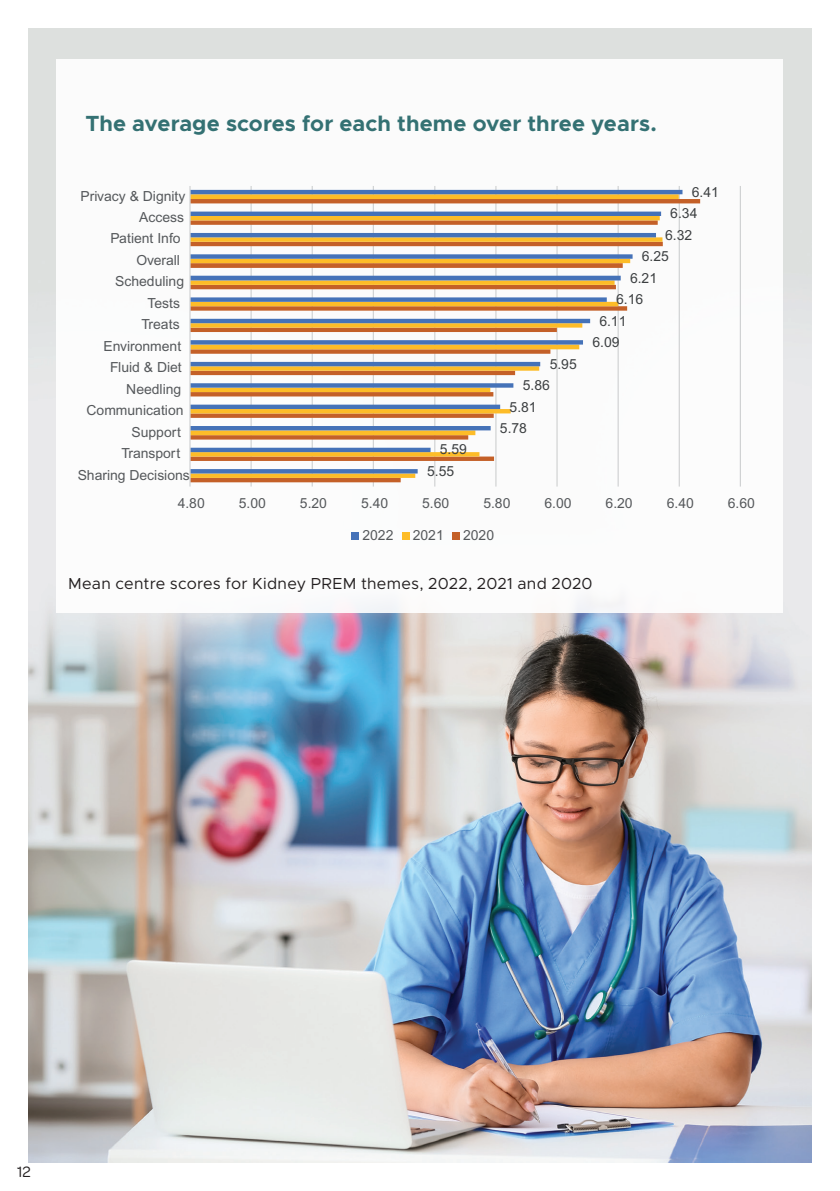
<style>
.page{position:relative;width:840px;height:1191px;background:#fff}
.page>*{position:absolute;margin:0;border:0;box-sizing:border-box;transform-origin:0 0}
.t1{font:700 22px "Metropolis";letter-spacing:.005em;color:#347173}
.t2{font:16px "Metropolis";letter-spacing:.01em;color:#231f20}
.t3{font:16px "Omnes";color:#231f20}
.t4{font:14px "Arial";color:#55585b}
.t5{font:14px "Arial";color:#3c3f41}
</style>
<div class="page">
<img style="left:28px;top:28px;width:783px;height:1134px">
<div style="left:57px;top:59px;width:725px;height:553px;background:#fff"></div>
<svg style="left:189px;top:186px;width:552px;height:354px"></svg>
<h1 class="t1" style="left:85px;top:109px;width:572px">The average scores for each theme over three years.</h1>
<p class="t4" style="left:80px;top:188px;width:106px">Privacy &amp; Dignity</p>
<p class="t5" style="left:691px;top:184px;width:29px">6.41</p>
<p class="t4" style="left:139px;top:209px;width:46px">Access</p>
<p class="t5" style="left:670px;top:205px;width:29px">6.34</p>
<p class="t4" style="left:110px;top:230px;width:71px">Patient Info</p>
<p class="t5" style="left:665px;top:227px;width:29px">6.32</p>
<p class="t4" style="left:136px;top:252px;width:45px">Overall</p>
<p class="t5" style="left:641px;top:248px;width:29px">6.25</p>
<p class="t4" style="left:115px;top:273px;width:70px">Scheduling</p>
<p class="t5" style="left:629px;top:270px;width:29px">6.21</p>
<p class="t4" style="left:147px;top:295px;width:34px">Tests</p>
<p class="t5" style="left:615px;top:291px;width:29px">6.16</p>
<p class="t4" style="left:141px;top:316px;width:40px">Treats</p>
<p class="t5" style="left:599px;top:313px;width:29px">6.11</p>
<p class="t4" style="left:103px;top:338px;width:79px">Environment</p>
<p class="t5" style="left:592px;top:334px;width:29px">6.09</p>
<p class="t4" style="left:110px;top:359px;width:73px">Fluid &amp; Diet</p>
<p class="t5" style="left:549px;top:356px;width:29px">5.95</p>
<p class="t4" style="left:126px;top:381px;width:56px">Needling</p>
<p class="t5" style="left:522px;top:377px;width:29px">5.86</p>
<p class="t4" style="left:86px;top:402px;width:98px">Communication</p>
<p class="t5" style="left:509px;top:399px;width:29px">5.81</p>
<p class="t4" style="left:131px;top:424px;width:51px">Support</p>
<p class="t5" style="left:499px;top:420px;width:29px">5.78</p>
<p class="t4" style="left:121px;top:445px;width:60px">Transport</p>
<p class="t5" style="left:439px;top:441px;width:29px">5.59</p>
<p class="t4" style="left:78px;top:466px;width:114px">Sharing Decisions</p>
<p class="t5" style="left:427px;top:463px;width:29px">5.55</p>
<p class="t4" style="left:177px;top:495px;width:29px">4.80</p>
<p class="t4" style="left:239px;top:495px;width:29px">5.00</p>
<p class="t4" style="left:300px;top:495px;width:29px">5.20</p>
<p class="t4" style="left:361px;top:495px;width:29px">5.40</p>
<p class="t4" style="left:422px;top:495px;width:29px">5.60</p>
<p class="t4" style="left:483px;top:495px;width:29px">5.80</p>
<p class="t4" style="left:544px;top:495px;width:29px">6.00</p>
<p class="t4" style="left:605px;top:495px;width:29px">6.20</p>
<p class="t4" style="left:666px;top:495px;width:29px">6.40</p>
<p class="t4" style="left:727px;top:495px;width:29px">6.60</p>
<p class="t4" style="left:362px;top:527px;width:32px">2022</p>
<p class="t4" style="left:412px;top:527px;width:32px">2021</p>
<p class="t4" style="left:463px;top:527px;width:32px">2020</p>
<p class="t2" style="left:68px;top:574px;width:525px">Mean centre scores for Kidney PREM themes, 2022, 2021 and 2020</p>
<p class="t3" style="left:17px;top:1160px;width:15px">12</p>
</div>
